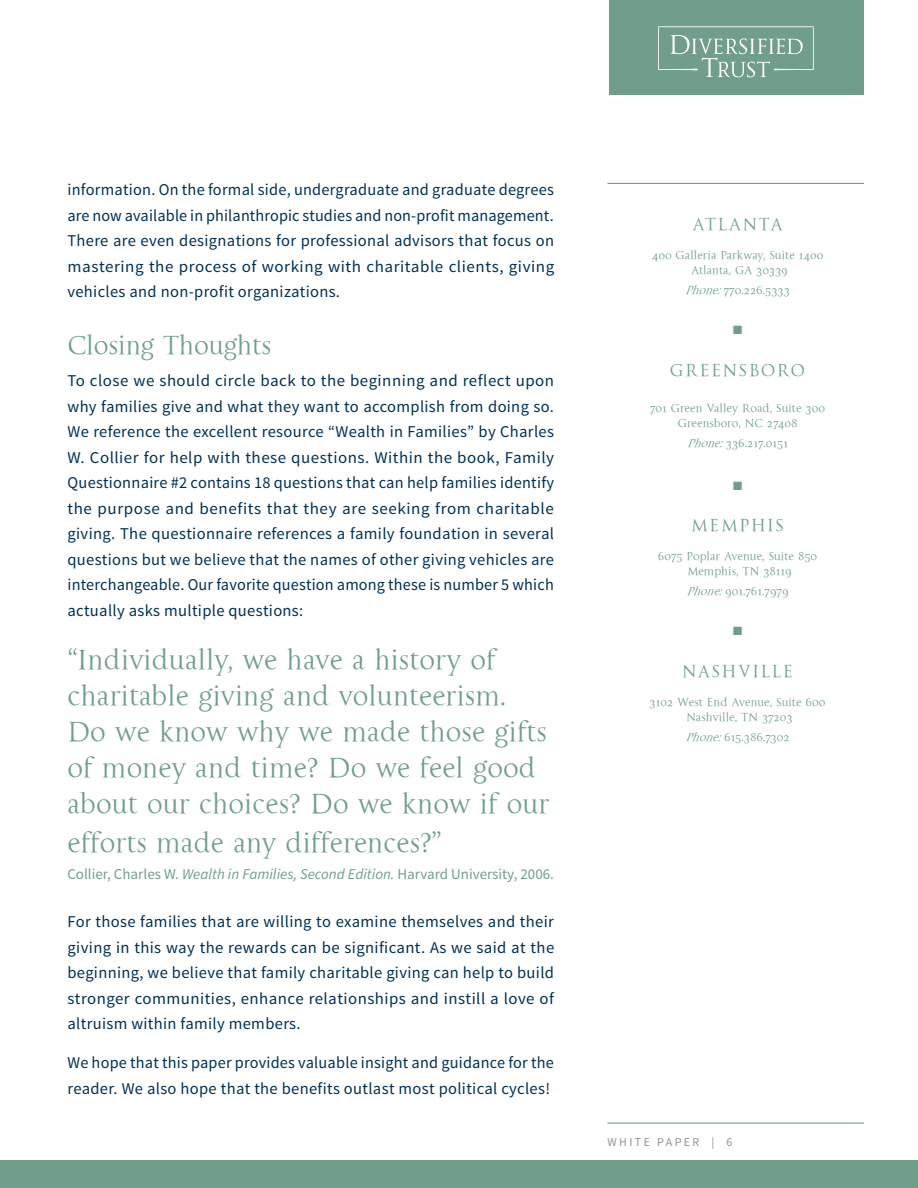
<style>
.page{position:relative;width:918px;height:1188px;background:#fff}
.page>*{position:absolute;margin:0;border:0;box-sizing:border-box;transform-origin:0 0}
.Body_Page1{font:28.5px/36px "La Gioconda OSTT";color:#719e8b}
.Article_Header{font:27px "La Gioconda OSTT";letter-spacing:-.01em;color:#719e8b}
.t1{font:18px "La Gioconda OSTT";letter-spacing:.09em;color:#719e8b}
.Body_Page1-2{font:16.5px/25.5px "Source Sans Pro";letter-spacing:.02em;color:#003057;text-align:justify}
.Body_Page1-3{font:15px "Source Sans Pro";color:#719e8b}
.t2{font:12px/15px "La Gioconda OSTT";color:#719e8b;text-align:center}
.t3{font:12px "Source Sans Pro";letter-spacing:.2em;color:#909496}
.t4{font:12px "Zapf Dingbats ITC";color:#719e8b}
.s1{font-style:italic}
</style>
<div class="page">
<div style="left:609px;top:0;width:255px;height:94px;background:#719e8b"></div>
<svg style="left:658px;top:26px;width:156px;height:51px"></svg>
<div style="left:0;top:1161px;width:918px;height:27px;background:#719e8b"></div>
<hr style="left:608px;top:1122px;width:256px;height:2px;background:#719e8b">
<hr style="left:608px;top:183px;width:256px;height:1px;background:#719e8b">
<p class="Body_Page1-2" style="left:68px;top:177px;width:488px">information. On the formal side, undergraduate and graduate degrees are now available in philanthropic studies and non-profit management.<br>There are even designations for professional advisors that focus on mastering the process of working with charitable clients, giving vehicles and non-profit organizations.</p>
<p class="Article_Header" style="left:68px;top:329px;width:205px">Closing Thoughts</p>
<p class="Body_Page1-2" style="left:68px;top:369px;width:488px">To close we should circle back to the beginning and reflect upon why families give and what they want to accomplish from doing so.<br>We reference the excellent resource “Wealth in Families” by Charles W. Collier for help with these questions. Within the book, Family Questionnaire #2 contains 18 questions that can help families identify the purpose and benefits that they are seeking from charitable giving. The questionnaire references a family foundation in several questions but we believe that the names of other giving vehicles are interchangeable. Our favorite question among these is number 5 which actually asks multiple questions:</p>
<p class="Body_Page1" style="left:68px;top:641px;width:484px">“Individually, we have a history of charitable giving and volunteerism.<br>Do we know why we made those gifts of money and time? Do we feel good about our choices? Do we know if our</p>
<p class="Body_Page1" style="left:68px;top:824px;width:376px">efforts made any differences?”</p>
<p class="Body_Page1-3" style="left:68px;top:864px;width:488px">Collier, Charles W. <span class="s1">Wealth in Families, Second Edition.</span> Harvard University, 2006.</p>
<p class="Body_Page1-2" style="left:68px;top:909px;width:488px">For those families that are willing to examine themselves and their giving in this way the rewards can be significant. As we said at the beginning, we believe that family charitable giving can help to build stronger communities, enhance relationships and instill a love of altruism within family members.</p>
<p class="Body_Page1-2" style="left:68px;top:1050px;width:488px">We hope that this paper provides valuable insight and guidance for the reader. We also hope that the benefits outlast most political cycles!</p>
<p class="t1" style="left:692px;top:214px;width:92px">ATLANTA</p>
<p class="t2" style="left:652px;top:247px;width:173px">400 Galleria Parkway, Suite 1400<br>Atlanta, GA 30339</p>
<p class="t2" style="left:685px;top:282px;width:106px"><span class="s1">Phone:</span>770.226.5333</p>
<p class="t4" style="left:733px;top:325px;width:11px">■</p>
<p class="t1" style="left:670px;top:359px;width:137px">GREENSBORO</p>
<p class="t2" style="left:650px;top:400px;width:177px">701 Green Valley Road, Suite 300<br>Greensboro, NC 27408</p>
<p class="t2" style="left:687px;top:435px;width:102px"><span class="s1">Phone:</span>336.217.0151</p>
<p class="t4" style="left:733px;top:480px;width:11px">■</p>
<p class="t1" style="left:691px;top:515px;width:94px">MEMPHIS</p>
<p class="t2" style="left:658px;top:548px;width:161px">6075 Poplar Avenue, Suite 850<br>Memphis, TN 38119</p>
<p class="t2" style="left:687px;top:584px;width:104px"><span class="s1">Phone:</span>901.761.7979</p>
<p class="t4" style="left:733px;top:625px;width:11px">■</p>
<p class="t1" style="left:682px;top:660px;width:112px">NASHVILLE</p>
<p class="t2" style="left:650px;top:694px;width:177px">3102 West End Avenue, Suite 600<br>Nashville, TN 37203</p>
<p class="t2" style="left:685px;top:730px;width:106px"><span class="s1">Phone:</span>615.386.7302</p>
<p class="t3" style="left:608px;top:1135px;width:126px">WHITE PAPER | 6</p>
</div>
